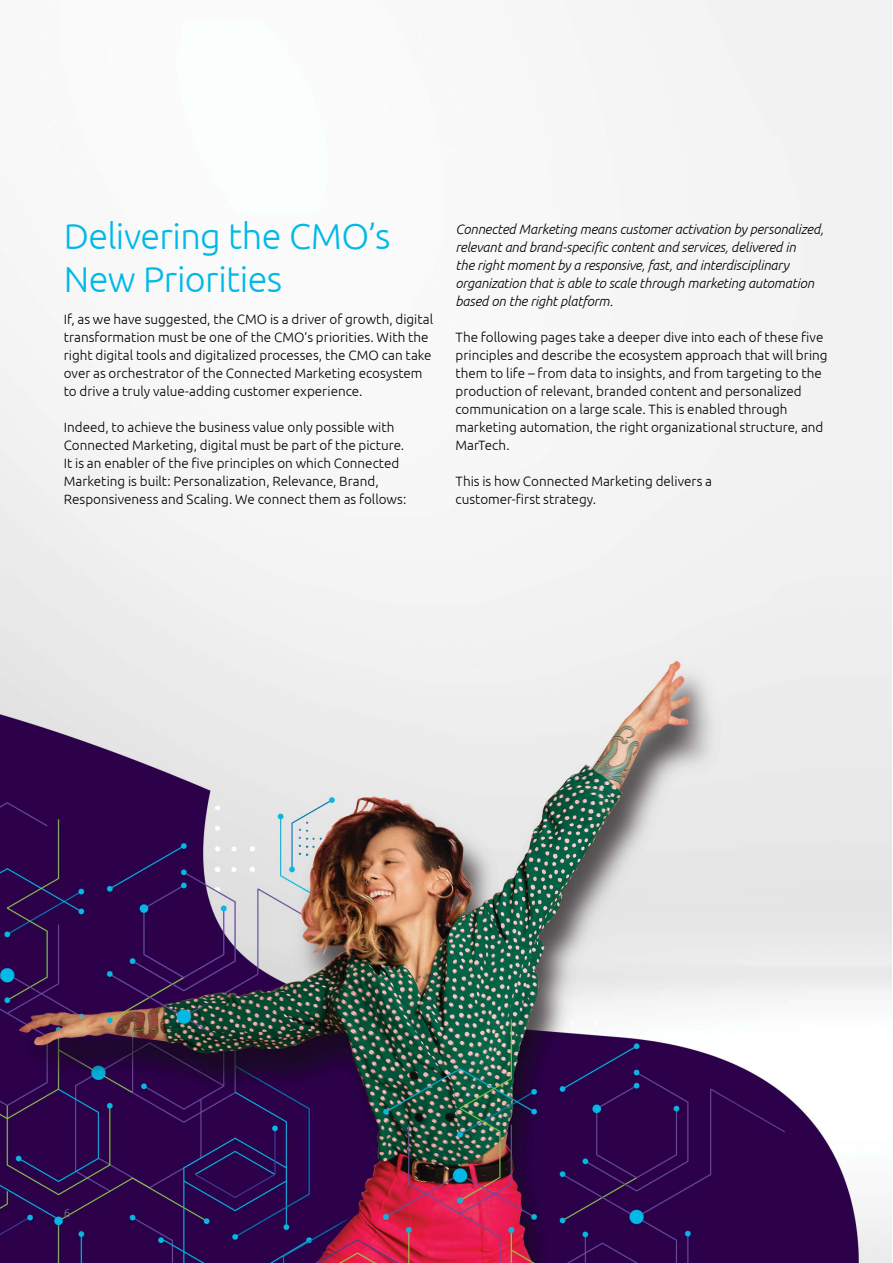
<style>
.page{position:relative;width:893px;height:1263px;background:#fff}
.page>*{position:absolute;margin:0;border:0;box-sizing:border-box;transform-origin:0 0}
.t1{font:300 36px/43.2px "Ubuntu";letter-spacing:-.015em;color:#00b9e7}
.t2{font:300 13.5px/18px "Ubuntu";color:#000}
.t3{font:italic 300 13.5px/18px "Ubuntu";letter-spacing:-.01em;color:#000}
.t4{font:300 12px "Ubuntu";color:#77787b}
</style>
<div class="page">
<img style="left:0;top:0;width:892px;height:1263px">
<h1 class="t1" style="left:64px;top:214px;width:328px">Delivering the CMO’s<br>New Priorities</h1>
<p class="t2" style="left:64px;top:310px;width:371px">If, as we have suggested, the CMO is a driver of growth, digital transformation must be one of the CMO’s priorities. With the right digital tools and digitalized processes, the CMO can take over as orchestrator of the Connected Marketing ecosystem to drive a truly value-adding customer experience.</p>
<p class="t2" style="left:64px;top:418px;width:344px">Indeed, to achieve the business value only possible with Connected Marketing, digital must be part of the picture.<br>It is an enabler of the five principles on which Connected Marketing is built: Personalization, Relevance, Brand, Responsiveness and Scaling. We connect them as follows:</p>
<p class="t3" style="left:455px;top:220px;width:370px">Connected Marketing means customer activation by personalized, relevant and brand-specific content and services, delivered in<br>the right moment by a responsive, fast, and interdisciplinary organization that is able to scale through marketing automation based on the right platform.</p>
<p class="t2" style="left:455px;top:328px;width:374px">The following pages take a deeper dive into each of these five principles and describe the ecosystem approach that will bring them to life – from data to insights, and from targeting to the production of relevant, branded content and personalized communication on a large scale. This is enabled through marketing automation, the right organizational structure, and MarTech.</p>
<p class="t2" style="left:455px;top:472px;width:258px">This is how Connected Marketing delivers a customer-first strategy.</p>
<p class="t4" style="left:64px;top:1205px;width:8px">6</p>
</div>
